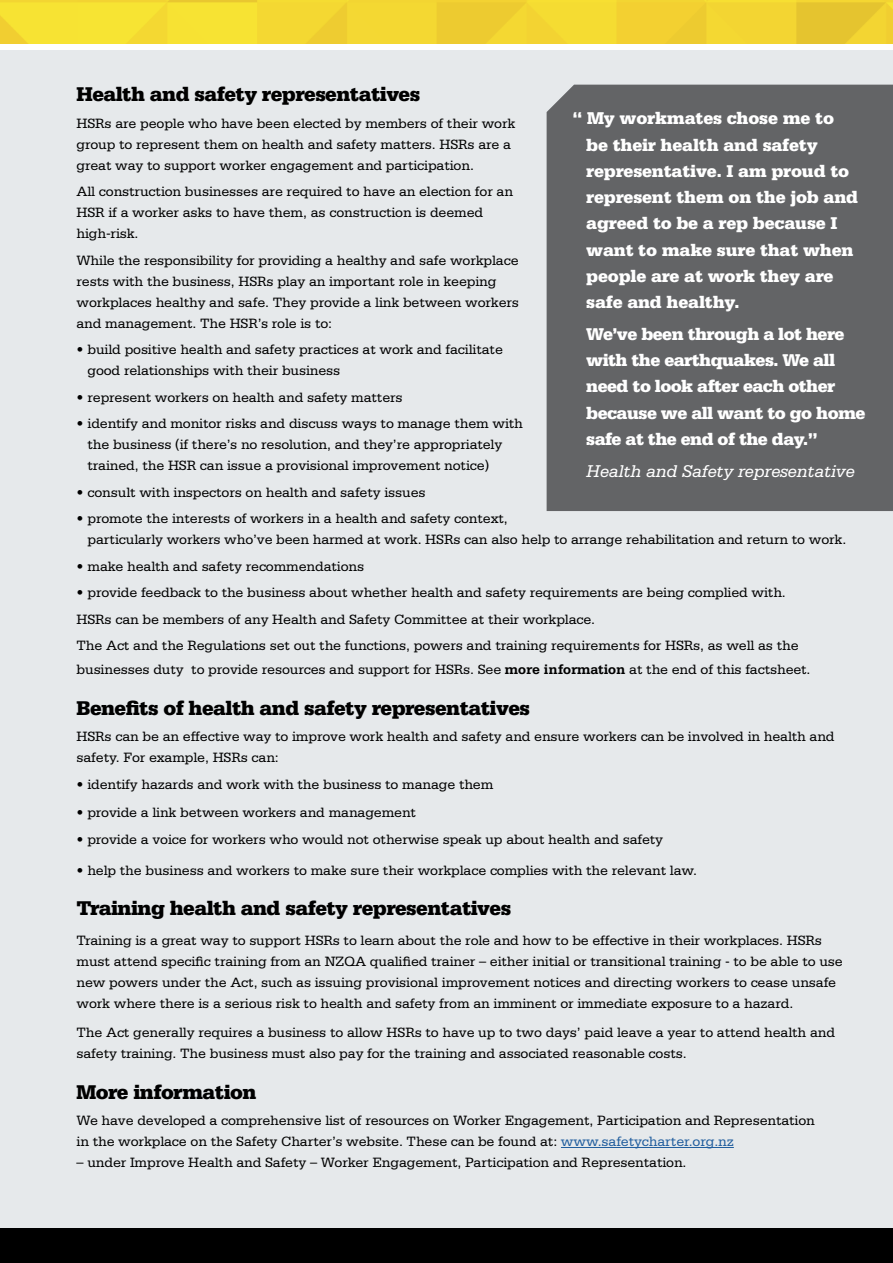
<style>
.page{position:relative;width:893px;height:1263px;background:#fff}
.page>*{position:absolute;margin:0;border:0;box-sizing:border-box;transform-origin:0 0}
.t1{font:900 21px "Serifa";letter-spacing:-.025em;color:#000}
.t2{font:900 18px/26.2px "Serifa";letter-spacing:-.01em;color:#fff}
.t3{font:900 18px/26.2px "Serifa";letter-spacing:-.03em;color:#fff}
.t4{font:italic 18px "Serifa";letter-spacing:-.01em;color:#fff}
.t5{font:14.25px/21px "Serifa";letter-spacing:-.01em;color:#000}
.s1{font-weight:700}
.s2{color:#215e9e}
</style>
<div class="page">
<div style="left:0;top:0;width:893px;height:1244px;background:#e6e9eb"></div>
<div style="left:0;top:1229px;width:893px;height:34px;background:#000"></div>
<hr style="left:561px;top:1147px;width:173px;height:1px;background:#215e9e">
<div style="left:547px;top:85px;width:346px;height:426px;background:#636466"></div>
<img style="left:0;top:0;width:893px;height:44px">
<div style="left:0;top:44px;width:893px;height:5px;background:#fff"></div>
<h1 class="t1" style="left:77px;top:82px;width:345px">Health and safety representatives</h1>
<p class="t5" style="left:77px;top:112px;width:440px">HSRs are people who have been elected by members of their work group to represent them on health and safety matters. HSRs are a great way to support worker engagement and participation.</p>
<p class="t5" style="left:77px;top:181px;width:438px">All construction businesses are required to have an election for an<br>HSR if a worker asks to have them, as construction is deemed high-risk.</p>
<p class="t5" style="left:77px;top:249px;width:444px">While the responsibility for providing a healthy and safe workplace rests with the business, HSRs play an important role in keeping workplaces healthy and safe. They provide a link between workers and management. The HSR’s role is to:</p>
<p class="t5" style="left:88px;top:339px;width:417px;text-indent:-11px">• build positive health and safety practices at work and facilitate good relationships with their business</p>
<p class="t5" style="left:77px;top:386px;width:328px">• represent workers on health and safety matters</p>
<p class="t5" style="left:88px;top:413px;width:437px;text-indent:-11px">• identify and monitor risks and discuss ways to manage them with the business (if there’s no resolution, and they’re appropriately trained, the HSR can issue a provisional improvement notice)</p>
<p class="t5" style="left:77px;top:481px;width:351px">• consult with inspectors on health and safety issues</p>
<p class="t5" style="left:88px;top:508px;width:760px;text-indent:-11px">• promote the interests of workers in a health and safety context,<br>particularly workers who’ve been harmed at work. HSRs can also help to arrange rehabilitation and return to work.</p>
<p class="t5" style="left:77px;top:555px;width:289px">• make health and safety recommendations</p>
<p class="t5" style="left:77px;top:579px;width:724px;line-height:26.5px">• provide feedback to the business about whether health and safety requirements are being complied with.<br>HSRs can be members of any Health and Safety Committee at their workplace.<br>The Act and the Regulations set out the functions, powers and training requirements for HSRs, as well as the</p>
<p class="t5" style="left:77px;top:659px;width:736px">businesses duty to provide resources and support for HSRs. See <span class="s1">more information</span> at the end of this factsheet.</p>
<h1 class="t1" style="left:77px;top:695px;width:455px">Benefits of health and safety representatives</h1>
<p class="t5" style="left:77px;top:726px;width:760px">HSRs can be an effective way to improve work health and safety and ensure workers can be involved in health and safety. For example, HSRs can:</p>
<p class="t5" style="left:77px;top:774px;width:418px">• identify hazards and work with the business to manage them</p>
<p class="t5" style="left:77px;top:802px;width:341px">• provide a link between workers and management</p>
<p class="t5" style="left:77px;top:829px;width:588px">• provide a voice for workers who would not otherwise speak up about health and safety</p>
<p class="t5" style="left:77px;top:859px;width:622px">• help the business and workers to make sure their workplace complies with the relevant law.</p>
<h1 class="t1" style="left:77px;top:896px;width:436px">Training health and safety representatives</h1>
<p class="t5" style="left:77px;top:929px;width:768px">Training is a great way to support HSRs to learn about the role and how to be effective in their workplaces. HSRs must attend specific training from an NZQA qualified trainer – either initial or transitional training - to be able to use new powers under the Act, such as issuing provisional improvement notices and directing workers to cease unsafe work where there is a serious risk to health and safety from an imminent or immediate exposure to a hazard.</p>
<p class="t5" style="left:77px;top:1022px;width:760px">The Act generally requires a business to allow HSRs to have up to two days’ paid leave a year to attend health and safety training. The business must also pay for the training and associated reasonable costs.</p>
<h1 class="t1" style="left:77px;top:1079px;width:181px">More information</h1>
<p class="t5" style="left:77px;top:1110px;width:740px">We have developed a comprehensive list of resources on Worker Engagement, Participation and Representation in the workplace on the Safety Charter’s website. These can be found at: <span class="s2">www.safetycharter.org.nz</span></p>
<p class="t5" style="left:77px;top:1152px;width:611px">– under Improve Health and Safety – Worker Engagement, Participation and Representation.</p>
<p class="t2" style="left:586px;top:105px;width:274px;text-indent:-14px">“ My workmates chose me to be their health and safety representative. I am proud to represent them on the job and agreed to be a rep because I want to make sure that when people are at work they are safe and healthy.</p>
<p class="t3" style="left:586px;top:320px;width:281px">We’ve been through a lot here with the earthquakes. We all need to look after each other because we all want to go home safe at the end of the day.”</p>
<p class="t4" style="left:586px;top:461px;width:270px">Health and Safety representative</p>
</div>
